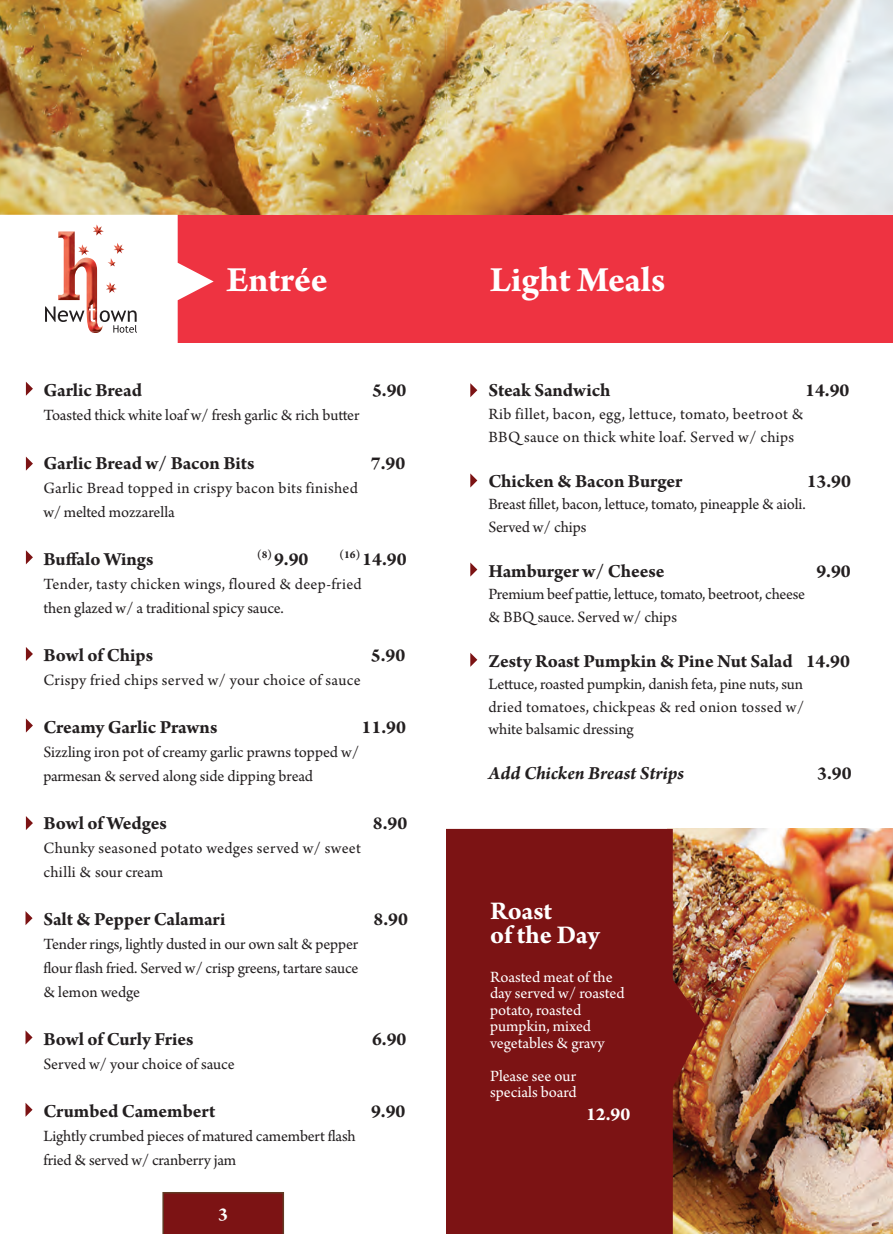
<style>
.page{position:relative;width:893px;height:1234px;background:#fff}
.page>*{position:absolute;margin:0;border:0;box-sizing:border-box;transform-origin:0 0}
.t1{font:700 37.5px "Arno Pro";letter-spacing:-.005em;color:#fff}
.t2{font:700 27px/24px "Arno Pro";letter-spacing:-.005em;color:#fff}
.t3{font:700 19.5px "Arno Pro";letter-spacing:-.005em;color:#231f20}
.t4{font:italic 700 19.5px "Arno Pro";color:#231f20}
.t5{font:700 19.5px "Arno Pro";color:#fff}
.t6{font:16.5px/24px "Arno Pro";color:#231f20}
.t7{font:16.5px/22.5px "Arno Pro";letter-spacing:.02em;color:#231f20}
.t8{font:16.5px/16.5px "Arno Pro";color:#fff}
.t9{font:16.5px "Arno Pro";letter-spacing:.045em;color:#fff}
.t10{font:16.5px "Arno Pro";letter-spacing:.02em;color:#fff}
</style>
<div class="page">
<img style="left:0;top:0;width:893px;height:215px">
<div style="left:0;top:215px;width:446px;height:127px;background:#ee3341"></div>
<svg style="left:0;top:215px;width:214px;height:128px;background:#f5d1d2"></svg>
<svg style="left:26px;top:382px;width:7px;height:13px"></svg>
<svg style="left:26px;top:816px;width:7px;height:14px"></svg>
<svg style="left:26px;top:911px;width:7px;height:14px"></svg>
<svg style="left:26px;top:1103px;width:7px;height:13px"></svg>
<svg style="left:26px;top:1031px;width:7px;height:13px"></svg>
<svg style="left:26px;top:550px;width:7px;height:14px"></svg>
<svg style="left:26px;top:718px;width:7px;height:14px"></svg>
<svg style="left:26px;top:647px;width:7px;height:14px"></svg>
<svg style="left:26px;top:456px;width:7px;height:14px"></svg>
<svg style="left:162px;top:1192px;width:122px;height:41px;background:#7a1615"></svg>
<div style="left:446px;top:215px;width:447px;height:127px;background:#ee3341"></div>
<img style="left:705px;top:828px;width:188px;height:405px">
<svg style="left:446px;top:828px;width:259px;height:405px;background:#7f1c19"></svg>
<svg style="left:470px;top:383px;width:7px;height:14px"></svg>
<svg style="left:470px;top:562px;width:7px;height:14px"></svg>
<svg style="left:470px;top:653px;width:7px;height:13px"></svg>
<svg style="left:470px;top:473px;width:7px;height:14px"></svg>
<h1 class="t1" style="left:226px;top:258px;width:103px">Entrée</h1>
<p class="t3" style="left:43px;top:379px;width:100px">Garlic Bread</p>
<p class="t3" style="left:372px;top:379px;width:36px">5.90</p>
<p class="t6" style="left:43px;top:404px;width:317px">Toasted thick white loaf w/ fresh garlic &amp; rich butter</p>
<p class="t3" style="left:43px;top:451px;width:213px">Garlic Bread w/ Bacon Bits</p>
<p class="t3" style="left:371px;top:451px;width:36px">7.90</p>
<p class="t6" style="left:43px;top:476px;width:316px">Garlic Bread topped in crispy bacon bits finished w/ melted mozzarella</p>
<p class="t3" style="left:43px;top:547px;width:112px">Buffalo Wings</p>
<p class="t3" style="left:257px;top:547px;width:53px"><sup>(8)</sup> 9.90</p>
<p class="t3" style="left:340px;top:547px;width:69px"><sup>(16)</sup> 14.90</p>
<p class="t6" style="left:43px;top:572px;width:320px">Tender, tasty chicken wings, floured &amp; deep-fried then glazed w/ a traditional spicy sauce.</p>
<p class="t3" style="left:43px;top:643px;width:111px">Bowl of Chips</p>
<p class="t3" style="left:371px;top:643px;width:36px">5.90</p>
<p class="t7" style="left:43px;top:669px;width:319px">Crispy fried chips served w/ your choice of sauce</p>
<p class="t3" style="left:43px;top:715px;width:176px">Creamy Garlic Prawns</p>
<p class="t3" style="left:362px;top:715px;width:46px">11.90</p>
<p class="t6" style="left:43px;top:740px;width:317px">Sizzling iron pot of creamy garlic prawns topped w/ parmesan &amp; served along side dipping bread</p>
<p class="t3" style="left:43px;top:811px;width:125px">Bowl of Wedges</p>
<p class="t3" style="left:373px;top:811px;width:36px">8.90</p>
<p class="t6" style="left:43px;top:836px;width:319px">Chunky seasoned potato wedges served w/ sweet chilli &amp; sour cream</p>
<p class="t3" style="left:43px;top:907px;width:184px">Salt &amp; Pepper Calamari</p>
<p class="t3" style="left:374px;top:907px;width:36px">8.90</p>
<p class="t6" style="left:43px;top:932px;width:316px;text-align:justify">Tender rings, lightly dusted in our own salt &amp; pepper flour flash fried. Served w/ crisp greens, tartare sauce &amp; lemon wedge</p>
<p class="t3" style="left:43px;top:1027px;width:152px">Bowl of Curly Fries</p>
<p class="t3" style="left:372px;top:1027px;width:36px">6.90</p>
<p class="t6" style="left:43px;top:1052px;width:193px">Served w/ your choice of sauce</p>
<p class="t3" style="left:43px;top:1099px;width:174px">Crumbed Camembert</p>
<p class="t3" style="left:371px;top:1099px;width:36px">9.90</p>
<p class="t6" style="left:43px;top:1124px;width:314px">Lightly crumbed pieces of matured camembert flash fried &amp; served w/ cranberry jam</p>
<p class="t5" style="left:218px;top:1202px;width:11px">3</p>
<h1 class="t1" style="left:490px;top:258px;width:177px">Light Meals</h1>
<p class="t3" style="left:488px;top:379px;width:123px">Steak Sandwich</p>
<p class="t3" style="left:805px;top:379px;width:46px">14.90</p>
<p class="t7" style="left:488px;top:403px;width:317px">Rib fillet, bacon, egg, lettuce, tomato, beetroot &amp;<br>BBQ sauce on thick white loaf. Served w/ chips</p>
<p class="t3" style="left:488px;top:469px;width:195px">Chicken &amp; Bacon Burger</p>
<p class="t3" style="left:807px;top:469px;width:46px">13.90</p>
<p class="t6" style="left:488px;top:493px;width:319px;line-height:22.5px">Breast fillet, bacon, lettuce, tomato, pineapple &amp; aioli.<br>Served w/ chips</p>
<p class="t3" style="left:488px;top:559px;width:178px">Hamburger w/ Cheese</p>
<p class="t3" style="left:816px;top:559px;width:36px">9.90</p>
<p class="t6" style="left:488px;top:583px;width:318px;line-height:22.5px">Premium beef pattie, lettuce, tomato, beetroot, cheese &amp; BBQ sauce. Served w/ chips</p>
<p class="t3" style="left:488px;top:649px;width:363px">Zesty Roast Pumpkin &amp; Pine Nut Salad 14.90</p>
<p class="t6" style="left:488px;top:673px;width:317px;line-height:22.5px;text-align:justify">Lettuce, roasted pumpkin, danish feta, pine nuts, sun dried tomatoes, chickpeas &amp; red onion tossed w/ white balsamic dressing</p>
<p class="t4" style="left:488px;top:761px;width:197px">Add Chicken Breast Strips</p>
<p class="t3" style="left:817px;top:762px;width:36px">3.90</p>
<h2 class="t2" style="left:490px;top:899px;width:112px">Roast<br>of the Day</h2>
<p class="t8" style="left:490px;top:969px;width:136px">Roasted meat of the day served w/ roasted potato, roasted pumpkin, mixed vegetables &amp; gravy</p>
<p class="t8" style="left:490px;top:1068px;width:88px">Please see our specials board</p>
<p class="t5" style="left:586px;top:1102px;width:46px">12.90</p>
<p class="t8" style="left:496px;top:963px;width:42px">served</p>
<p class="t10" style="left:518px;top:983px;width:72px">w/ roasted</p>
<p class="t8" style="left:496px;top:1008px;width:47px">potato,</p>
<p class="t9" style="left:520px;top:1028px;width:101px">roasted pump-</p>
</div>
